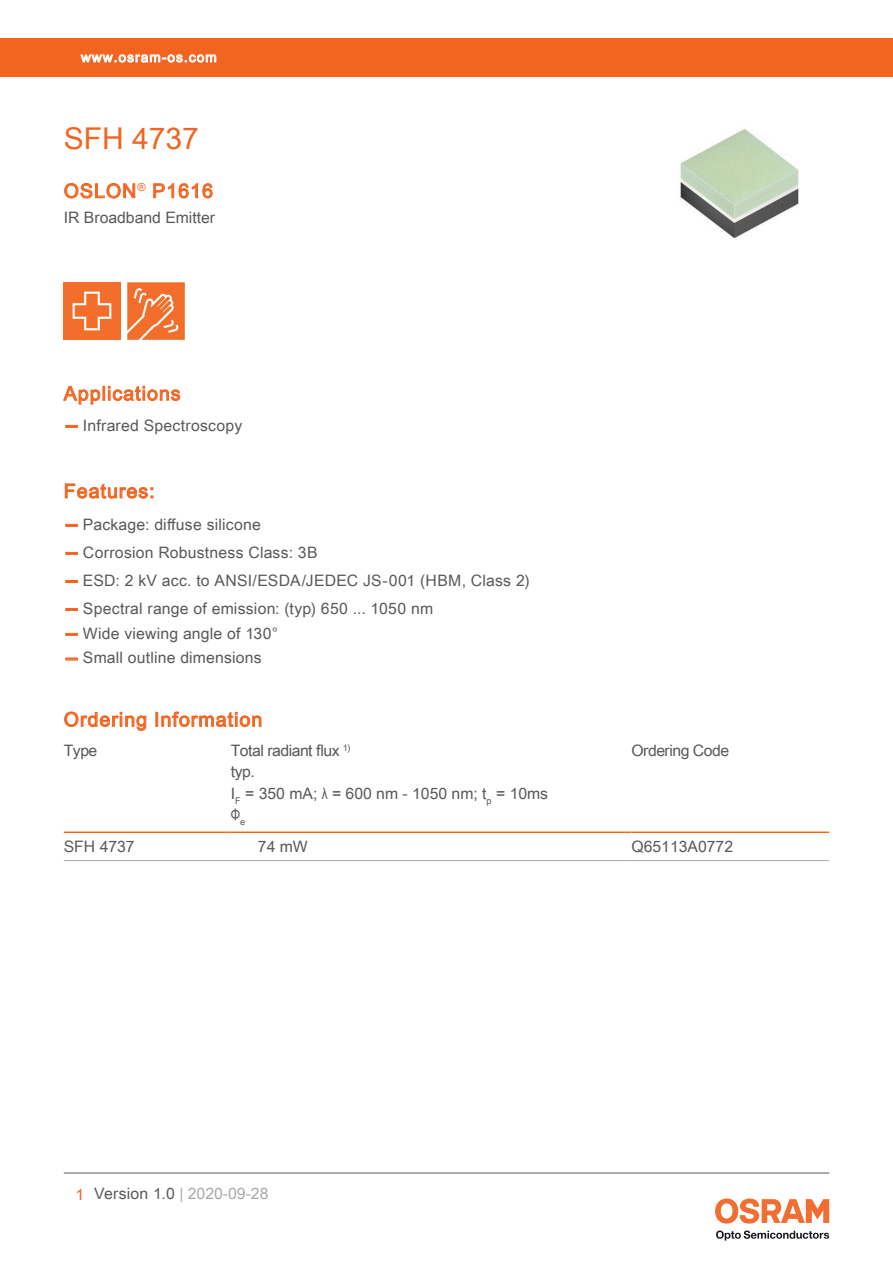
<style>
.page{position:relative;width:893px;height:1263px;background:#fff}
.page>*{position:absolute;margin:0;border:0;box-sizing:border-box;transform-origin:0 0}
.t1{font:30px "Arial Unicode MS";color:#f36421}
.t2{font:19.5px "Arial Unicode MS";letter-spacing:.055em;color:#f36421}
.t3{font:15.75px/21.5px "Arial Unicode MS";letter-spacing:.01em;color:#57585a}
.t4{font:15.75px "Arial Unicode MS";letter-spacing:-.03em;color:#57585a}
.t5{font:15.75px "Arial Unicode MS";color:#a8a9ad}
.t6{font:15.75px "Arial";color:#57585a;scale:.75 1}
.t7{font:13.5px "Arial Unicode MS";letter-spacing:.085em;color:#fff}
.s1{font-family:"Helvetica Neue LT Pro";font-weight:700;color:#f36421}
.s2{font-family:"Arial"}
.s3{color:#f36421}
.s4{color:#57585a}
</style>
<div class="page">
<hr style="left:64px;top:1173px;width:765px;height:1px;background:#57585a">
<svg style="left:716px;top:1230px;width:113px;height:10px"></svg>
<svg style="left:715px;top:1198px;width:114px;height:25px"></svg>
<div style="left:0;top:38px;width:893px;height:39px;background:#f36421"></div>
<svg style="left:80px;top:54px;width:137px;height:9px"></svg>
<svg style="left:63px;top:385px;width:118px;height:20px"></svg>
<img style="left:680px;top:128px;width:119px;height:111px">
<svg style="left:64px;top:183px;width:72px;height:16px"></svg>
<svg style="left:153px;top:183px;width:60px;height:16px"></svg>
<img style="left:64px;top:282px;width:57px;height:57px">
<img style="left:128px;top:282px;width:57px;height:57px">
<svg style="left:66px;top:425px;width:11px;height:2px"></svg>
<svg style="left:65px;top:483px;width:88px;height:16px"></svg>
<svg style="left:66px;top:524px;width:11px;height:2px"></svg>
<svg style="left:66px;top:552px;width:11px;height:2px"></svg>
<svg style="left:66px;top:580px;width:11px;height:2px"></svg>
<svg style="left:66px;top:608px;width:11px;height:2px"></svg>
<svg style="left:66px;top:633px;width:11px;height:2px"></svg>
<svg style="left:66px;top:658px;width:11px;height:2px"></svg>
<hr style="left:64px;top:831px;width:167px;height:2px;background:#f36421">
<hr style="left:231px;top:831px;width:400px;height:2px;background:#f36421">
<hr style="left:631px;top:831px;width:198px;height:2px;background:#f36421">
<hr style="left:64px;top:860px;width:167px;height:1px;background:#a8a9ad">
<hr style="left:231px;top:860px;width:400px;height:1px;background:#a8a9ad">
<hr style="left:631px;top:860px;width:198px;height:1px;background:#a8a9ad">
<svg style="left:64px;top:711px;width:83px;height:20px"></svg>
<div style="left:155px;top:712px;width:3px;height:15px;border:1px solid #f36421"></div>
<svg style="left:161px;top:711px;width:101px;height:16px"></svg>
<p class="t7" style="left:81px;top:47px;width:137px">www.osram-os.com</p>
<h1 class="t1" style="left:64px;top:117px;width:137px">SFH 4737</h1>
<p class="t2" style="left:64px;top:177px;width:151px">OSLON<sup>®</sup> P1616</p>
<p class="t3" style="left:64px;top:206px;width:153px">IR Broadband Emitter</p>
<p class="t2" style="left:64px;top:379px;width:118px">Applications</p>
<p class="t3" style="left:64px;top:414px;width:180px"><span class="s1">—</span> Infrared Spectroscopy</p>
<p class="t2" style="left:64px;top:477px;width:92px">Features:</p>
<p class="t3" style="left:64px;top:513px;width:199px"><span class="s1">—</span> Package: diffuse silicone</p>
<p class="t3" style="left:64px;top:541px;width:255px"><span class="s1">—</span> Corrosion Robustness Class: 3B</p>
<p class="t3" style="left:64px;top:569px;width:468px"><span class="s1">—</span> ESD: 2 kV acc. to ANSI/ESDA/JEDEC JS-001 (HBM, Class 2)</p>
<p class="t3" style="left:64px;top:597px;width:371px"><span class="s1">—</span> Spectral range of emission: (typ) 650 ... 1050 nm</p>
<p class="t3" style="left:64px;top:622px;width:216px"><span class="s1">—</span> Wide viewing angle of 130°</p>
<p class="t3" style="left:64px;top:647px;width:200px"><span class="s1">—</span> Small outline dimensions</p>
<p class="t2" style="left:64px;top:705px;width:200px">Ordering Information</p>
<p class="t3" style="left:64px;top:739px;width:35px">Type</p>
<p class="t4" style="left:231px;top:739px;width:121px">Total radiant flux <sup>1)</sup></p>
<p class="t4" style="left:631px;top:739px;width:99px">Ordering Code</p>
<p class="t3" style="left:231px;top:761px;width:319px">typ.<br>I<sub>F</sub> = 350 mA; <span class="s2">λ</span> = 600 nm - 1050 nm; t<sub>p</sub> = 10ms</p>
<p class="t6" style="left:231px;top:803px;width:21px">Φ<sub>e</sub></p>
<p class="t3" style="left:64px;top:835px;width:72px">SFH 4737</p>
<p class="t3" style="left:258px;top:835px;width:51px">74 mW</p>
<p class="t3" style="left:631px;top:835px;width:103px">Q65113A0772</p>
<p class="t5" style="left:76px;top:1182px;width:194px"><span class="s3">1</span> <span class="s4">Version 1.0</span> | 2020-09-28</p>
</div>
